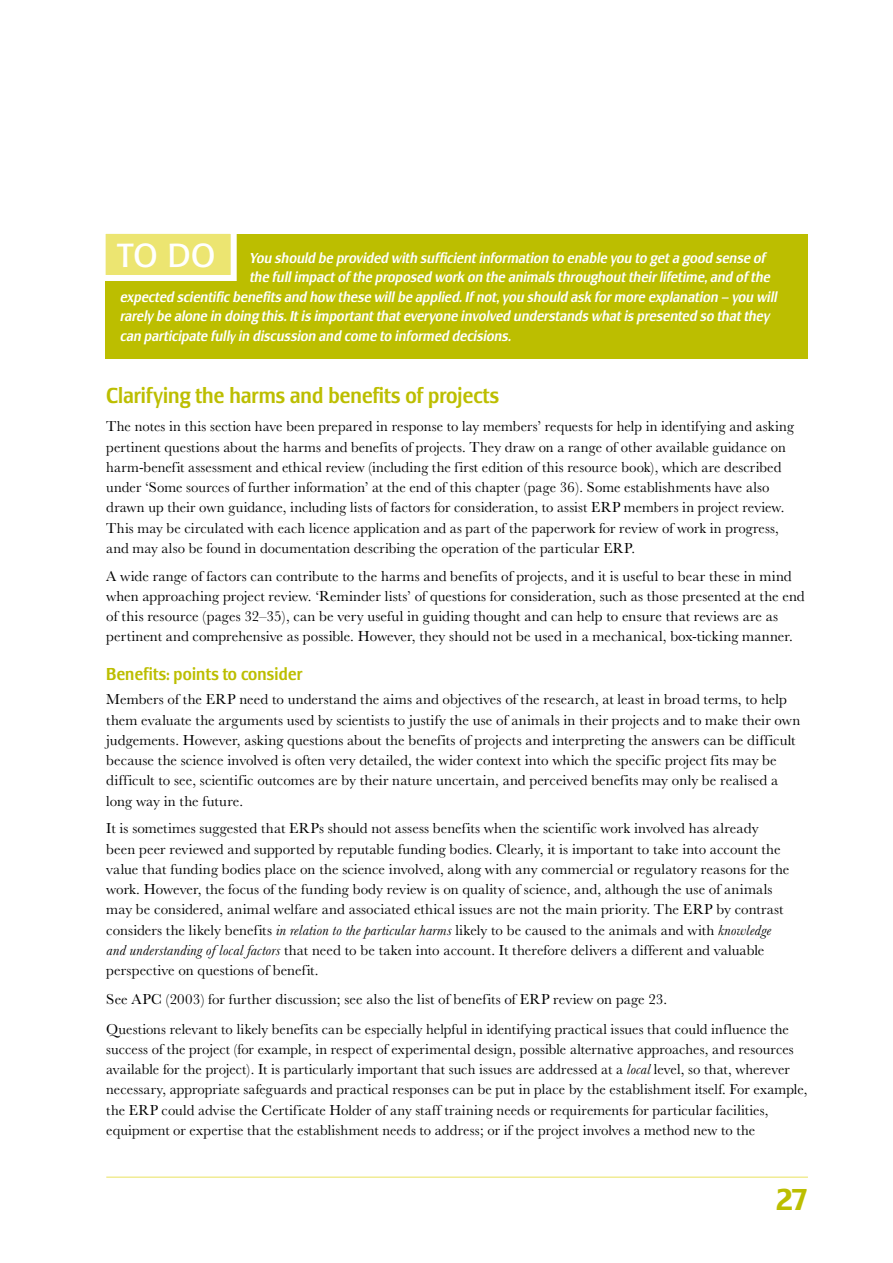
<style>
.page{position:relative;width:893px;height:1263px;background:#fff}
.page>*{position:absolute;margin:0;border:0;box-sizing:border-box;transform-origin:0 0}
.t1{font:700 condensed 31.5px "Lesmore";color:#bcbe00}
.t2{font:500 condensed 22.5px "Lesmore";letter-spacing:.005em;color:#bcbe00}
.t3{font:500 condensed 18px "Lesmore";letter-spacing:.01em;color:#bcbe00}
.t4{font:15px/20.2px "Baskerville";letter-spacing:.005em;color:#000}
.t5{font:italic 500 condensed 15px "Lesmore";letter-spacing:.005em;color:#fff}
.s1{font-family:"Formata";font-weight:400;font-style:normal;font-stretch:normal;font-size:33px}
.s2{font-size:13.5px}
.s3{font-style:italic}
</style>
<div class="page">
<hr style="left:106px;top:1176px;width:702px;height:2px;background:#ece571">
<div style="left:106px;top:234px;width:702px;height:125px;background:#bcbe00"></div>
<div style="left:100px;top:228px;width:137px;height:53px;background:#ece571;border:6px solid #fff"></div>
<p class="t5" style="left:117px;top:249px;width:649px"><span class="s1">TO DO</span> You should be provided with sufficient information to enable you to get a good sense of</p>
<p class="t5" style="left:249px;top:269px;width:522px">the full impact of the proposed work on the animals throughout their lifetime, and of the</p>
<p class="t5" style="left:120px;top:288px;width:658px">expected scientific benefits and how these will be applied. If not, you should ask for more explanation – you will</p>
<p class="t5" style="left:120px;top:308px;width:651px">rarely be alone in doing this. It is important that everyone involved understands what is presented so that they</p>
<p class="t5" style="left:120px;top:327px;width:392px">can participate full<span class="s2">y</span> in discussion and come to informed decisions.</p>
<h2 class="t2" style="left:106px;top:382px;width:394px">Clarifying the harms and benefits of projects</h2>
<p class="t4" style="left:106px;top:416px;width:689px">The notes in this section have been prepared in response to lay members’ requests for help in identifying and asking pertinent questions about the harms and benefits of projects. They draw on a range of other available guidance on harm-benefit assessment and ethical review (including the first edition of this resource book), which are described under ‘Some sources of further information’ at the end of this chapter (page 36). Some establishments have also drawn up their own guidance, including lists of factors for consideration, to assist ERP members in project review.<br>This may be circulated with each licence application and as part of the paperwork for review of work in progress, and may also be found in documentation describing the operation of the particular ERP.</p>
<p class="t4" style="left:106px;top:565px;width:700px">A wide range of factors can contribute to the harms and benefits of projects, and it is useful to bear these in mind when approaching project review. ‘Reminder lists’ of questions for consideration, such as those presented at the end of this resource (pages 32–35), can be very useful in guiding thought and can help to ensure that reviews are as pertinent and comprehensive as possible. However, they should not be used in a mechanical, box-ticking manner.</p>
<p class="t3" style="left:106px;top:664px;width:197px">Benefits: points to consider</p>
<p class="t4" style="left:106px;top:689px;width:696px">Members of the ERP need to understand the aims and objectives of the research, at least in broad terms, to help them evaluate the arguments used by scientists to justify the use of animals in their projects and to make their own judgements. However, asking questions about the benefits of projects and interpreting the answers can be difficult because the science involved is often very detailed, the wider context into which the specific project fits may be difficult to see, scientific outcomes are by their nature uncertain, and perceived benefits may only be realised a long way in the future.</p>
<p class="t4" style="left:106px;top:818px;width:685px">It is sometimes suggested that ERPs should not assess benefits when the scientific work involved has already been peer reviewed and supported by reputable funding bodies. Clearly, it is important to take into account the value that funding bodies place on the science involved, along with any commercial or regulatory reasons for the work. However, the focus of the funding body review is on quality of science, and, although the use of animals may be considered, animal welfare and associated ethical issues are not the main priority. The ERP by contrast considers the likely benefits <span class="s3">in relation to the particular harms</span> likely to be caused to the animals and with <span class="s3">knowledge and understanding of local factors</span> that need to be taken into account. It therefore delivers a different and valuable perspective on questions of benefit.</p>
<p class="t4" style="left:106px;top:985px;width:684px;line-height:29.2px">See APC (2003) for further discussion; see also the list of benefits of ERP review on page 23.<br>Questions relevant to likely benefits can be especially helpful in identifying practical issues that could influence the</p>
<p class="t4" style="left:106px;top:1039px;width:703px">success of the project (for example, in respect of experimental design, possible alternative approaches, and resources available for the project). It is particularly important that such issues are addressed at a <span class="s3">local</span> level, so that, wherever necessary, appropriate safeguards and practical responses can be put in place by the establishment itself. For example, the ERP could advise the Certificate Holder of any staff training needs or requirements for particular facilities, equipment or expertise that the establishment needs to address; or if the project involves a method new to the</p>
<h1 class="t1" style="left:777px;top:1181px;width:31px">27</h1>
</div>
